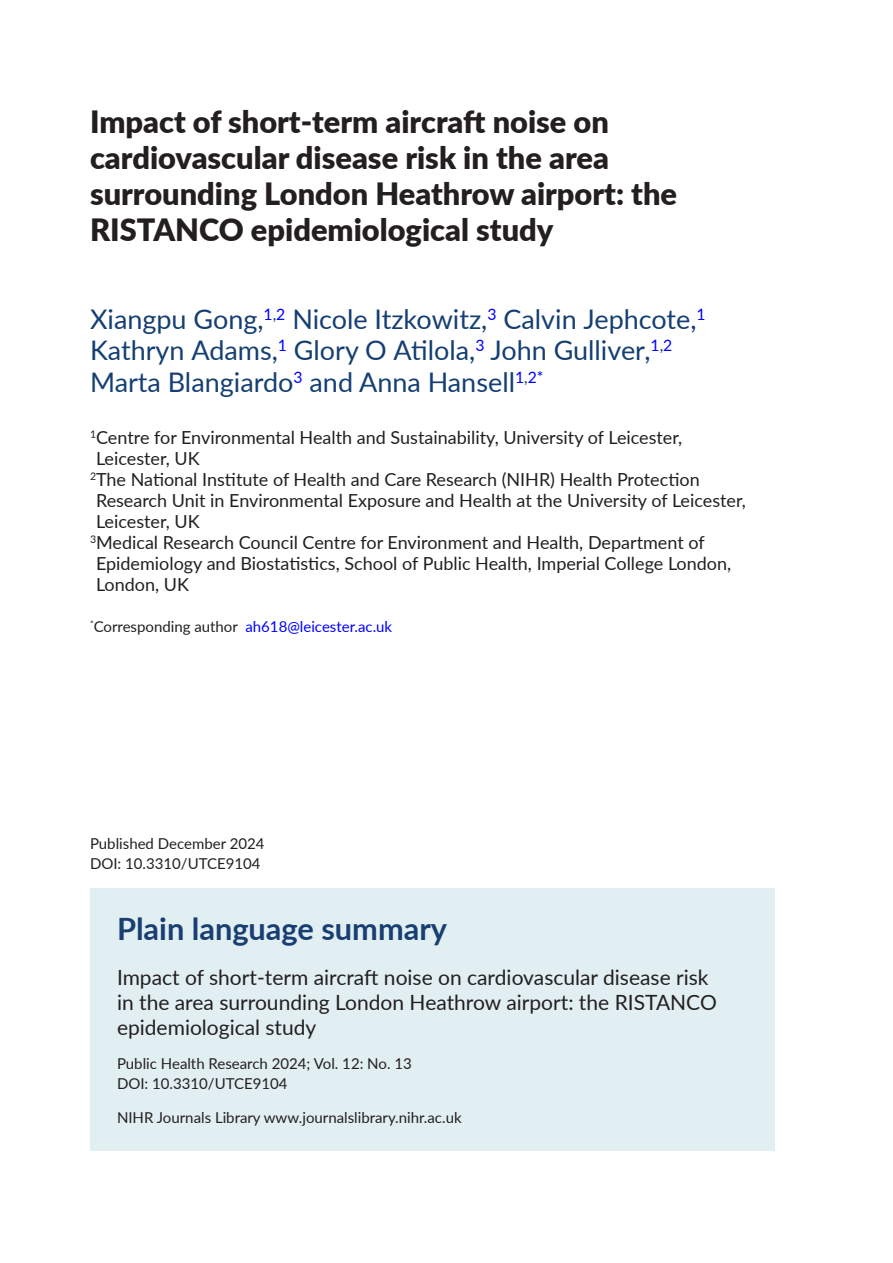
<style>
.page{position:relative;width:893px;height:1263px;background:#fff}
.page>*{position:absolute;margin:0;border:0;box-sizing:border-box;transform-origin:0 0}
.t1{font:900 30.75px/36px "Lato";color:#231f20}
.t2{font:700 30.75px "Lato";color:#193e72}
.t3{font:27px/31.5px "Lato";color:#153f72}
.t4{font:21px/25.2px "Lato";color:#231f20}
.t5{font:18px "Lato";color:#231f20}
.t6{font:15px/19.5px "Lato";color:#231f20}
.t7{font:15px "Lato";color:#00f}
.s1{color:#231f20}
</style>
<div class="page">
<div style="left:90px;top:888px;width:684px;height:262px;background:#e1eff2"></div>
<h1 class="t1" style="left:90px;top:102px;width:589px">Impact of short-term aircraft noise on cardiovascular disease risk in the area surrounding London Heathrow airport: the RISTANCO epidemiological study</h1>
<h2 class="t3" style="left:90px;top:302px;width:617px">Xiangpu Gong,<sup>1</sup><sup>,</sup><sup>2</sup> Nicole Itzkowitz,<sup>3</sup> Calvin Jephcote,<sup>1<br></sup>Kathryn Adams,<sup>1</sup> Glory O Atilola,<sup>3</sup> John Gulliver,<sup>1</sup><sup>,</sup><sup>2<br></sup>Marta Blangiardo<sup>3</sup> and Anna Hansell<sup>1</sup><sup>,</sup><sup>2*</sup></h2>
<p class="t5" style="left:90px;top:425px;width:594px"><sup>1</sup>Centre for Environmental Health and Sustainability, University of Leicester,</p>
<p class="t5" style="left:96px;top:446px;width:105px">Leicester, UK</p>
<p class="t5" style="left:90px;top:467px;width:611px"><sup>2</sup>The National Institute of Health and Care Research (NIHR) Health Protection</p>
<p class="t5" style="left:96px;top:488px;width:651px">Research Unit in Environmental Exposure and Health at the University of Leicester,</p>
<p class="t5" style="left:96px;top:509px;width:105px">Leicester, UK</p>
<p class="t5" style="left:90px;top:530px;width:616px"><sup>3</sup>Medical Research Council Centre for Environment and Health, Department of</p>
<p class="t5" style="left:96px;top:551px;width:637px">Epidemiology and Biostatistics, School of Public Health, Imperial College London,</p>
<p class="t5" style="left:96px;top:572px;width:95px">London, UK</p>
<p class="t7" style="left:90px;top:615px;width:304px"><sup>*</sup><span class="s1">Corresponding author</span> ah618@leicester.ac.uk</p>
<p class="t6" style="left:90px;top:833px;width:176px">Published December 2024<br>DOI: 10.3310/UTCE9104</p>
<h1 class="t2" style="left:117px;top:906px;width:332px">Plain language summary</h1>
<p class="t4" style="left:117px;top:963px;width:601px">Impact of short-term aircraft noise on cardiovascular disease risk in the area surrounding London Heathrow airport: the RISTANCO epidemiological study</p>
<p class="t6" style="left:117px;top:1054px;width:296px">Public Health Research 2024; Vol. 12: No. 13<br>DOI: 10.3310/UTCE9104</p>
<p class="t6" style="left:117px;top:1108px;width:346px">NIHR Journals Library www.journalslibrary.nihr.ac.uk</p>
</div>
